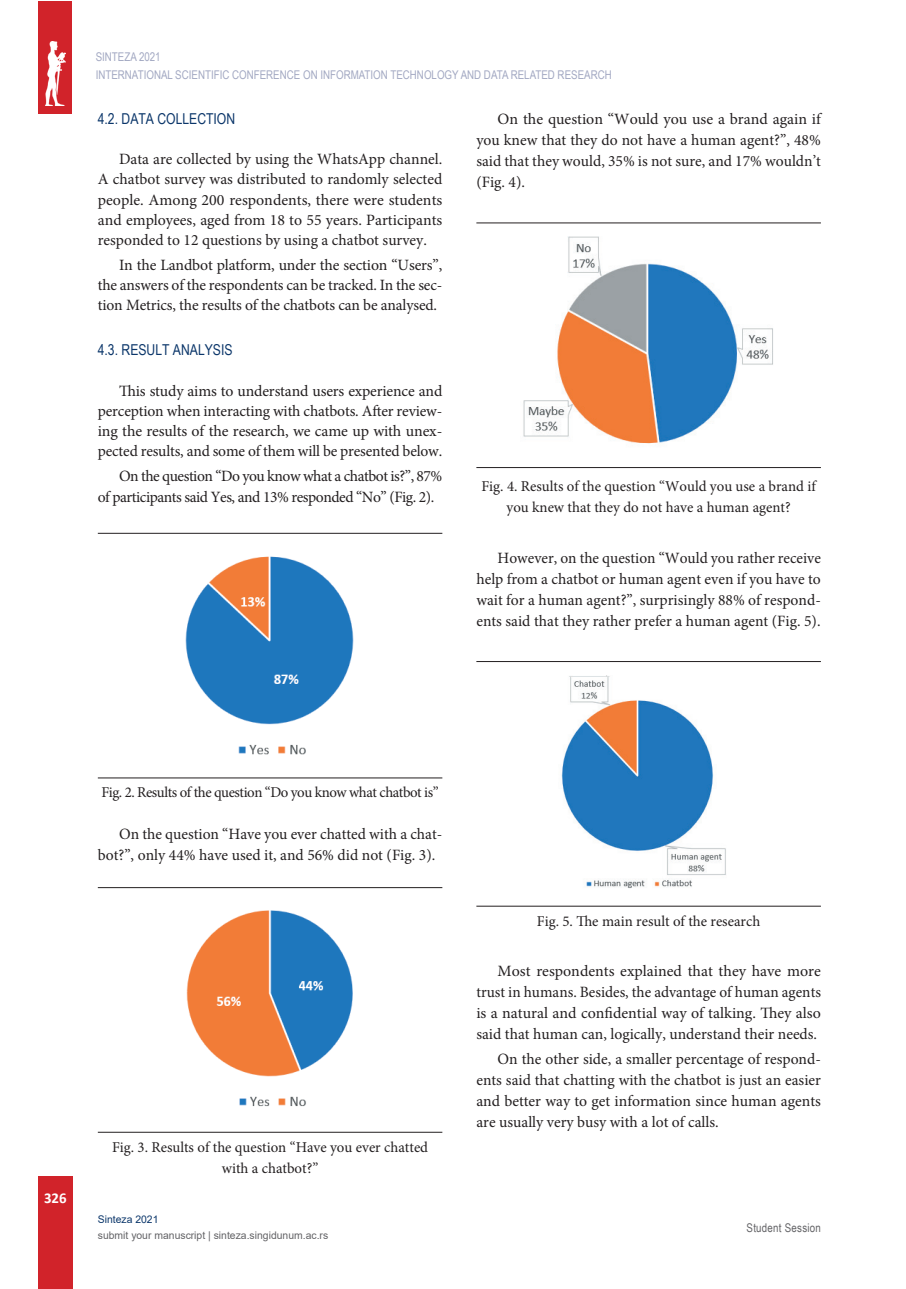
<style>
.page{position:relative;width:906px;height:1289px;background:#fff}
.page>*{position:absolute;margin:0;border:0;box-sizing:border-box;transform-origin:0 0}
.t1{font:15.75px/21px "Minion Pro";color:#231f20;text-align:justify}
.t2{font:15.75px/21px "Minion Pro";letter-spacing:-.03em;color:#231f20}
.t3{font:15px/21px "Minion Pro";color:#231f20;text-align:center}
.t4{font:15px "Minion Pro";letter-spacing:-.03em;color:#231f20}
.t5{font:15px "Arial Narrow";color:#0b366a}
.t6{font:700 15px "Calibri";color:#fff}
.t7{font:12px/18px "Arial Narrow";color:#a2a8c2}
.t8{font:12px "Arial Narrow";letter-spacing:.02em;color:#636366}
.t9{font:10.5px "Arial";color:#636366}
.t10{font:10.5px "Arial";color:#0b366a}
</style>
<div class="page">
<div style="left:38px;top:1176px;width:34px;height:112px;background:#d1232a"></div>
<div style="left:39px;top:1px;width:33px;height:113px;background:#d1232a"></div>
<img style="left:45px;top:41px;width:20px;height:64px">
<hr style="left:98px;top:533px;width:344px;height:1px;background:#231f20">
<hr style="left:98px;top:777px;width:344px;height:1px;background:#231f20">
<img style="left:185px;top:556px;width:169px;height:199px">
<hr style="left:98px;top:887px;width:344px;height:1px;background:#231f20">
<hr style="left:98px;top:1131px;width:344px;height:1px;background:#231f20">
<img style="left:186px;top:910px;width:167px;height:197px">
<hr style="left:476px;top:223px;width:345px;height:1px;background:#231f20">
<hr style="left:476px;top:467px;width:345px;height:1px;background:#231f20">
<img style="left:523px;top:237px;width:250px;height:207px">
<hr style="left:476px;top:661px;width:345px;height:1px;background:#231f20">
<hr style="left:476px;top:905px;width:345px;height:1px;background:#231f20">
<img style="left:561px;top:675px;width:165px;height:213px">
<p class="t7" style="left:96px;top:48px;width:517px">SINTEZA 2021<br>INTERNATIONAL SCIENTIFIC CONFERENCE ON INFORMATION TECHNOLOGY AND DATA RELATED RESEARCH</p>
<p class="t5" style="left:98px;top:107px;width:139px">4.2. DATA COLLECTION</p>
<p class="t1" style="left:98px;top:149px;width:346px;line-height:20.2px;text-indent:21px">Data are collected by using the WhatsApp channel.<br>A chatbot survey was distributed to randomly selected people. Among 200 respondents, there were students and employees, aged from 18 to 55 years. Participants responded to 12 questions by using a chatbot survey.</p>
<p class="t1" style="left:98px;top:255px;width:346px;line-height:20.2px;text-indent:21px">In the Landbot platform, under the section “Users”, the answers of the respondents can be tracked. In the sec&shy;tion Metrics, the results of the chatbots can be analysed.</p>
<p class="t5" style="left:98px;top:339px;width:136px">4.3. RESULT ANALYSIS</p>
<p class="t1" style="left:98px;top:380px;width:346px;line-height:20.2px;text-indent:21px">This study aims to understand users experience and perception when interacting with chatbots. After review&shy;ing the results of the research, we came up with unex&shy;pected results, and some of them will be presented below.</p>
<p class="t2" style="left:98px;top:465px;width:346px;text-indent:21px">On the question “Do you know what a chatbot is?”, 87% of participants said Yes, and 13% responded “No” (Fig. 2).</p>
<p class="t1" style="left:476px;top:109px;width:346px;text-indent:21px">On the question “Would you use a brand again if you knew that they do not have a human agent?”, 48% said that they would, 35% is not sure, and 17% wouldn’t (Fig. 4).</p>
<p class="t3" style="left:481px;top:476px;width:336px">Fig. 4. Results of the question “Would you use a brand if you knew that they do not have a human agent?</p>
<p class="t1" style="left:476px;top:547px;width:346px;text-indent:21px">However, on the question “Would you rather receive help from a chatbot or human agent even if you have to wait for a human agent?”, surprisingly 88% of respond&shy;ents said that they rather prefer a human agent (Fig. 5).</p>
<p class="t4" style="left:101px;top:782px;width:339px">Fig. 2. Results of the question “Do you know what chatbot is”</p>
<p class="t1" style="left:98px;top:824px;width:346px;text-indent:21px">On the question “Have you ever chatted with a chat&shy;bot?”, only 44% have used it, and 56% did not (Fig. 3).</p>
<p class="t6" style="left:44px;top:1186px;width:24px">326</p>
<p class="t3" style="left:112px;top:1136px;width:318px">Fig. 3. Results of the question “Have you ever chatted with a chatbot?”</p>
<p class="t10" style="left:98px;top:1211px;width:62px">Sinteza 2021</p>
<p class="t9" style="left:98px;top:1228px;width:232px">submit your manuscript | sinteza.singidunum.ac.rs</p>
<p class="t3" style="left:537px;top:910px;width:225px">Fig. 5. The main result of the research</p>
<p class="t1" style="left:476px;top:960px;width:346px;text-indent:21px">Most respondents explained that they have more trust in humans. Besides, the advantage of human agents is a natural and confidential way of talking. They also said that human can, logically, understand their needs.</p>
<p class="t1" style="left:476px;top:1048px;width:346px;text-indent:21px">On the other side, a smaller percentage of respond&shy;ents said that chatting with the chatbot is just an easier and better way to get information since human agents are usually very busy with a lot of calls.</p>
<p class="t8" style="left:746px;top:1218px;width:76px">Student Session</p>
</div>
